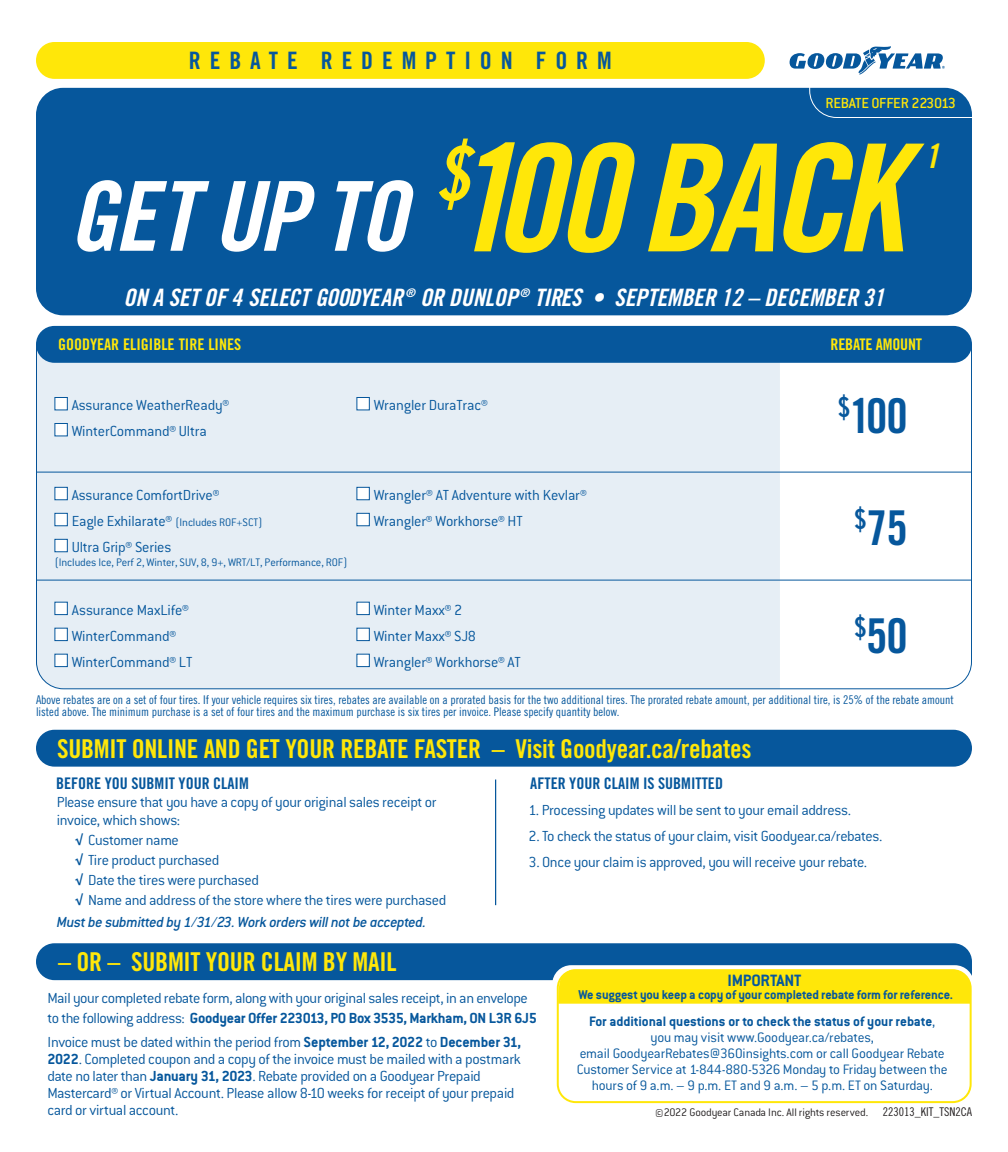
<style>
.page{position:relative;width:1008px;height:1152px;background:#fff}
.page>*{position:absolute;margin:0;border:0;box-sizing:border-box;transform-origin:0 0}
.t1{font:149.2px "Trade Gothic LT Std Bd Cn 20 Obl";color:#ffe709}
.t2{font:96.4px "Trade Gothic LT Std Bd Cn 20 Obl";letter-spacing:-.02em;color:#fff}
.t3{font:48px "Trade Gothic LT Std Bd Cn 20";letter-spacing:-.02em;color:#06579c}
.t4{font:33.6px "Trade Gothic LT Std Bd Cn 20 Obl";color:#ffe709}
.t5{font:26px "Trade Gothic LT Std Bd Cn 20";letter-spacing:-.01em;color:#ffe709}
.t6{font:24px "Trade Gothic LT Std Bd Cn 20 Obl";letter-spacing:-.005em;color:#fff}
.t7{font:24px "Trade Gothic LT Std Bd Cn 20";letter-spacing:.37em;color:#06579c}
.t8{font:700 18px "Conduit ITC Std";letter-spacing:-.015em;color:#06579c}
.t9{font:300 16px/17px "Conduit ITC Std";letter-spacing:-.02em;color:#06579c}
.t10{font:italic 500 16px "Conduit ITC Std";letter-spacing:-.025em;color:#06579c}
.t11{font:16px "Trade Gothic LT Std Bd Cn 20";color:#06579c}
.t12{font:16px "Trade Gothic LT Std Bd Cn 20";color:#ffe709}
.t13{font:500 16px "Conduit ITC Std";letter-spacing:-.015em;color:#ffe709}
.t14{font:300 15px/16px "Conduit ITC Std";letter-spacing:-.015em;color:#06579c;text-align:center}
.t15{font:700 15px "Conduit ITC Std";color:#06579c}
.t16{font:700 14px "Conduit ITC Std";letter-spacing:-.01em;color:#06579c}
.t17{font:12px/12px "Trade Gothic LT Std Cn 18";color:#06579c}
.t18{font:300 12px "Conduit ITC Std";letter-spacing:-.01em;color:#06579c}
.t19{font:300 12px "Conduit ITC Std";letter-spacing:-.01em;color:#231f20}
.t20{font:12px "Trade Gothic LT Std Cn 18";color:#231f20}
.s1{font-size:149px}
.s2{font-size:16px}
.s3{font-weight:700}
.s4{font-weight:300}
</style>
<div class="page">
<div style="left:954px;top:962px;width:18px;height:23px;background:#06579c"></div>
<div style="left:36px;top:943px;width:936px;height:37px;background:#06579c;border-radius:18px"></div>
<div style="left:553px;top:966px;width:420px;height:154px;background:#fff;border-radius:18px"></div>
<div style="left:552px;top:965px;width:422px;height:156px;border:2px solid #fff;border-radius:18px"></div>
<div style="left:557px;top:969px;width:415px;height:134px;border:2px solid #ffe709;border-radius:18px"></div>
<div style="left:36px;top:88px;width:936px;height:227px;background:#06579c;border-radius:27px"></div>
<div style="left:36px;top:730px;width:936px;height:37px;background:#06579c;border-radius:18px"></div>
<hr style="left:495px;top:780px;width:1px;height:125px;background:#06579c">
<svg style="left:55px;top:349px;width:917px;height:341px"></svg>
<div style="left:36px;top:349px;width:744px;height:339px;background:#e6eef5"></div>
<div style="left:36px;top:326px;width:936px;height:37px;background:#06579c;border-radius:18px"></div>
<hr style="left:36px;top:580px;width:936px;height:1px;background:#06579c">
<hr style="left:36px;top:472px;width:936px;height:1px;background:#06579c">
<div style="left:558px;top:970px;width:415px;height:34px;background:#ffe709"></div>
<div style="left:54px;top:397px;width:14px;height:13px;background:#fff;border:1px solid #06579c"></div>
<div style="left:356px;top:397px;width:14px;height:13px;background:#fff;border:1px solid #06579c"></div>
<div style="left:54px;top:423px;width:14px;height:13px;background:#fff;border:1px solid #06579c"></div>
<div style="left:54px;top:487px;width:14px;height:13px;background:#fff;border:1px solid #06579c"></div>
<div style="left:356px;top:487px;width:14px;height:13px;background:#fff;border:1px solid #06579c"></div>
<div style="left:54px;top:513px;width:14px;height:13px;background:#fff;border:1px solid #06579c"></div>
<div style="left:356px;top:513px;width:14px;height:13px;background:#fff;border:1px solid #06579c"></div>
<div style="left:54px;top:539px;width:14px;height:13px;background:#fff;border:1px solid #06579c"></div>
<div style="left:54px;top:602px;width:14px;height:13px;background:#fff;border:1px solid #06579c"></div>
<div style="left:356px;top:602px;width:14px;height:13px;background:#fff;border:1px solid #06579c"></div>
<div style="left:54px;top:628px;width:14px;height:13px;background:#fff;border:1px solid #06579c"></div>
<div style="left:356px;top:628px;width:14px;height:13px;background:#fff;border:1px solid #06579c"></div>
<div style="left:54px;top:654px;width:14px;height:13px;background:#fff;border:1px solid #06579c"></div>
<div style="left:356px;top:654px;width:14px;height:13px;background:#fff;border:1px solid #06579c"></div>
<div style="left:36px;top:42px;width:729px;height:37px;background:#ffe709;border-radius:18px"></div>
<svg style="left:790px;top:46px;width:182px;height:72px"></svg>
<p class="t7" style="left:189px;top:46px;width:424px">REBATE REDEMPTION FORM</p>
<p class="t13" style="left:825px;top:93px;width:132px">REBATE OFFER 223013</p>
<p class="t2" style="left:69px;top:158px;width:340px">GET UP TO</p>
<p class="t1" style="left:435px;top:108px;width:469px"><sup>$</sup><span class="s1">100</span> BACK</p>
<p class="t4" style="left:925px;top:136px;width:16px">1</p>
<p class="t6" style="left:124px;top:282px;width:762px">ON A SET OF 4 SELECT GOODYEAR <sup>®</sup> OR DUNLOP <sup>®</sup> TIRES • SEPTEMBER 12 – DECEMBER 31</p>
<p class="t12" style="left:58px;top:334px;width:185px">GOODYEAR ELIGIBLE TIRE LINES</p>
<p class="t12" style="left:831px;top:335px;width:93px">REBATE AMOUNT</p>
<p class="t9" style="left:72px;top:396px;width:159px">Assurance WeatherReady®</p>
<p class="t9" style="left:374px;top:396px;width:116px">Wrangler DuraTrac®</p>
<p class="t9" style="left:72px;top:422px;width:137px">WinterCommand® Ultra</p>
<p class="t9" style="left:72px;top:486px;width:149px">Assurance ComfortDrive®</p>
<p class="t9" style="left:374px;top:486px;width:215px">Wrangler® AT Adventure with Kevlar®</p>
<p class="t18" style="left:72px;top:515px;width:193px"><span class="s2">Eagle Exhilarate®</span> (Includes ROF+SCT)</p>
<p class="t9" style="left:374px;top:512px;width:151px">Wrangler® Workhorse® HT</p>
<p class="t9" style="left:72px;top:538px;width:101px">Ultra Grip® Series</p>
<p class="t18" style="left:54px;top:555px;width:295px">(Includes Ice, Perf 2, Winter, SUV, 8, 9+, WRT/LT, Performance, ROF)</p>
<p class="t9" style="left:72px;top:601px;width:119px">Assurance MaxLife®</p>
<p class="t9" style="left:374px;top:601px;width:90px">Winter Maxx® 2</p>
<p class="t9" style="left:72px;top:627px;width:106px">WinterCommand®</p>
<p class="t9" style="left:374px;top:627px;width:104px">Winter Maxx® SJ8</p>
<p class="t9" style="left:72px;top:653px;width:122px">WinterCommand® LT</p>
<p class="t9" style="left:374px;top:653px;width:149px">Wrangler® Workhorse® AT</p>
<p class="t3" style="left:838px;top:387px;width:72px"><sup>$</sup>100</p>
<p class="t3" style="left:854px;top:499px;width:55px"><sup>$</sup>75</p>
<p class="t3" style="left:854px;top:607px;width:55px"><sup>$</sup>50</p>
<p class="t17" style="left:36px;top:694px;width:919px">Above rebates are on a set of four tires. If your vehicle requires six tires, rebates are available on a prorated basis for the two additional tires. The prorated rebate amount, per additional tire, is 25% of the rebate amount listed above. The minimum purchase is a set of four tires and the maximum purchase is six tires per invoice. Please specify quantity below.</p>
<p class="t5" style="left:57px;top:733px;width:696px">SUBMIT ONLINE AND GET YOUR REBATE FASTER – Visit Goodyear.ca/rebates</p>
<p class="t11" style="left:530px;top:774px;width:194px">AFTER YOUR CLAIM IS SUBMITTED</p>
<p class="t9" style="left:528px;top:801px;width:324px">1. Processing updates will be sent to your email address.</p>
<p class="t9" style="left:528px;top:827px;width:355px">2. To check the status of your claim, visit Goodyear.ca/rebates.</p>
<p class="t9" style="left:528px;top:853px;width:340px">3. Once your claim is approved, you will receive your rebate.</p>
<p class="t11" style="left:56px;top:774px;width:194px">BEFORE YOU SUBMIT YOUR CLAIM</p>
<p class="t9" style="left:57px;top:792px;width:381px;line-height:18px">Please ensure that you have a copy of your original sales receipt or invoice, which shows:</p>
<p class="t9" style="left:75px;top:831px;width:106px"><span class="s3">√</span> Customer name</p>
<p class="t9" style="left:75px;top:851px;width:146px"><span class="s3">√</span> Tire product purchased</p>
<p class="t9" style="left:75px;top:871px;width:186px"><span class="s3">√</span> Date the tires were purchased</p>
<p class="t9" style="left:75px;top:891px;width:373px"><span class="s3">√</span> Name and address of the store where the tires were purchased</p>
<p class="t10" style="left:57px;top:912px;width:371px">Must be submitted by 1/31/23. Work orders will not be accepted.</p>
<p class="t5" style="left:58px;top:946px;width:340px">– OR – SUBMIT YOUR CLAIM BY MAIL</p>
<p class="t9" style="left:48px;top:988px;width:491px;line-height:20px">Mail your completed rebate form, along with your original sales receipt, in an envelope to the following address: <span class="s3">Goodyear Offer 223013, PO Box 3535, Markham, ON L3R 6J5</span></p>
<p class="t9" style="left:48px;top:1033px;width:475px">Invoice must be dated within the period from <span class="s3">September 12, 2022</span> to <span class="s3">December 31, 2022</span>. Completed coupon and a copy of the invoice must be mailed with a postmark date no later than <span class="s3">January 31, 2023</span>. Rebate provided on a Goodyear Prepaid Mastercard® or Virtual Account. Please allow 8-10 weeks for receipt of your prepaid card or virtual account.</p>
<p class="t8" style="left:728px;top:969px;width:75px">IMPORTANT</p>
<p class="t16" style="left:579px;top:986px;width:376px">We suggest you keep a copy of your completed rebate form for reference.</p>
<p class="t15" style="left:589px;top:1013px;width:348px">For additional questions or to check the status of your rebate<span class="s4">,</span></p>
<p class="t14" style="left:577px;top:1029px;width:373px">you may visit www.Goodyear.ca/rebates,<br>email GoodyearRebates@360insights.com or call Goodyear Rebate Customer Service at 1-844-880-5326 Monday to Friday between the hours of 9 a.m. – 9 p.m. ET and 9 a.m. – 5 p.m. ET on Saturday.</p>
<p class="t19" style="left:655px;top:1105px;width:214px">©2022 Goodyear Canada Inc. All rights reserved.</p>
<p class="t20" style="left:883px;top:1105px;width:91px">223013_KIT_TSN2CA</p>
</div>
